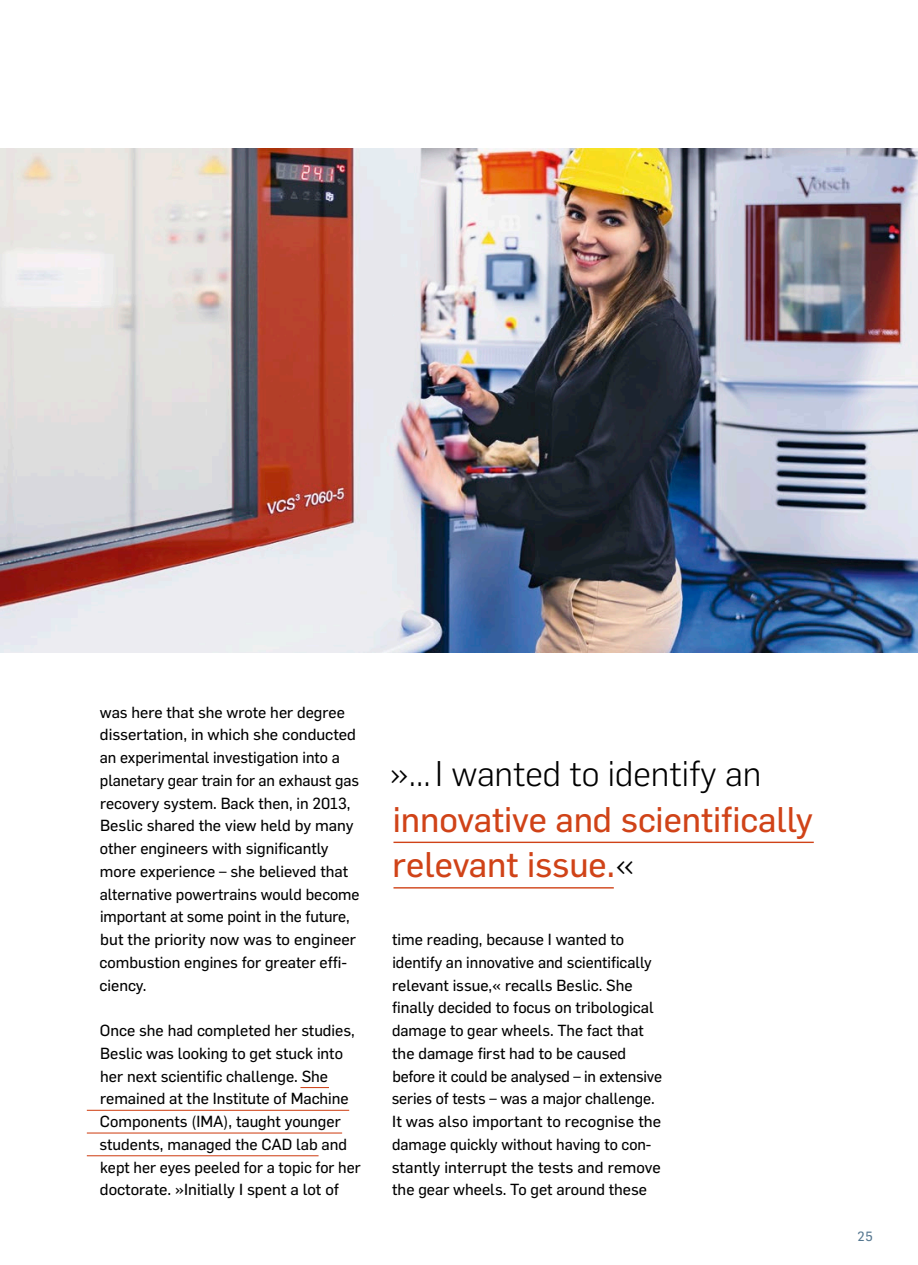
<style>
.page{position:relative;width:918px;height:1265px;background:#fff}
.page>*{position:absolute;margin:0;border:0;box-sizing:border-box;transform-origin:0 0}
.t1{font:35px/45.5px "Flama Basic";color:#d04318}
.t2{font:300 35px "Flama";color:#000}
.t3{font:15.75px/22.8px "Flama Basic";color:#000}
.t4{font:13.12px "Flama Basic";color:#557790}
.s1{font-family:"Flama";font-weight:300;color:#000}
</style>
<div class="page">
<img style="left:0;top:149px;width:918px;height:503px">
<hr style="left:393px;top:887px;width:221px;height:2px;background:#d04318">
<hr style="left:393px;top:842px;width:421px;height:1px;background:#d04318">
<hr style="left:87px;top:1110px;width:262px;height:1px;background:#d04318">
<hr style="left:87px;top:1132px;width:255px;height:2px;background:#d04318">
<hr style="left:87px;top:1155px;width:231px;height:1px;background:#d04318">
<svg style="left:300px;top:1087px;width:29px;height:1px"></svg>
<p class="t3" style="left:100px;top:700px;width:261px">was here that she wrote her degree dissertation, in which she conducted an experimental investigation into a planetary gear train for an exhaust gas recovery system. Back then, in 2013, Beslic shared the view held by many other engineers with significantly more experience – she believed that alternative powertrains would become important at some point in the future, but the priority now was to engineer combustion engines for greater effi&shy;ciency.</p>
<p class="t3" style="left:100px;top:1018px;width:263px">Once she had completed her studies, Beslic was looking to get stuck into her next scientific challenge. She remained at the Institute of Machine Components (IMA), taught younger students, managed the CAD lab and kept her eyes peeled for a topic for her doctorate. »Initially I spent a lot of</p>
<h1 class="t2" style="left:390px;top:750px;width:373px">»... I wanted to identify an</h1>
<h1 class="t1" style="left:392px;top:795px;width:422px">innovative and scientifically relevant issue.<span class="s1">«</span></h1>
<p class="t3" style="left:392px;top:927px;width:272px">time reading, because I wanted to identify an innovative and scientifically relevant issue,« recalls Beslic. She finally decided to focus on tribological damage to gear wheels. The fact that the damage first had to be caused before it could be analysed – in extensive series of tests – was a major challenge.<br>It was also important to recognise the damage quickly without having to con&shy;stantly interrupt the tests and remove the gear wheels. To get around these</p>
<p class="t4" style="left:857px;top:1227px;width:17px">25</p>
</div>
